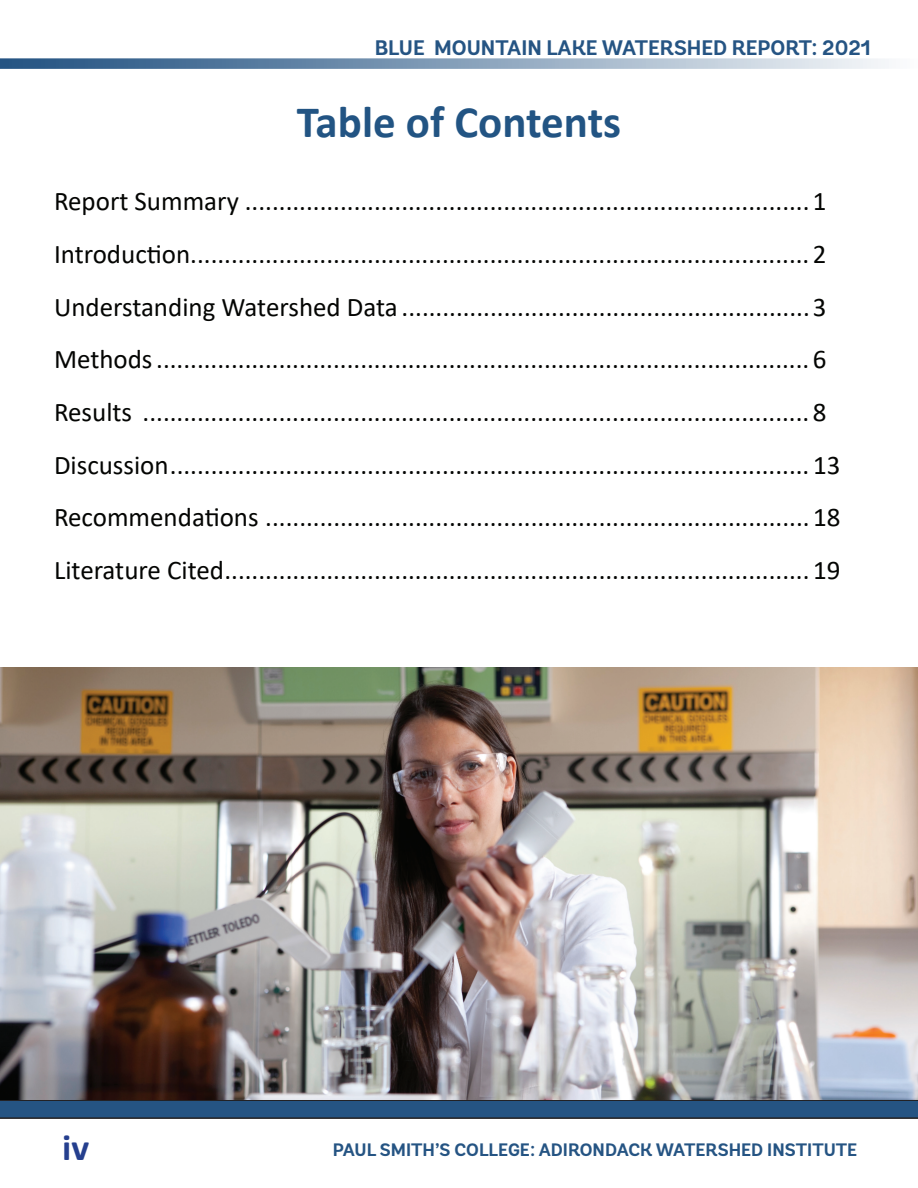
<style>
.page{position:relative;width:918px;height:1188px;background:#fff}
.page>*{position:absolute;margin:0;border:0;box-sizing:border-box;transform-origin:0 0}
.t1{font:700 45px "Calibri";color:#225483}
.t2{font:700 37.5px "Calibri";color:#253f8e}
.t3{font:27px/52.7px "Calibri";color:#040503}
.t4{font:700 21px "Andes";color:#255483}
.t5{font:700 18px "Andes";color:#255483}
</style>
<div class="page">
<svg style="left:0;top:1099px;width:918px;height:20px;background:#2b5178"></svg>
<svg style="left:0;top:58px;width:889px;height:11px;background:#8ba4bc"></svg>
<img style="left:0;top:668px;width:918px;height:431px">
<p class="t4" style="left:375px;top:34px;width:498px">BLUE MOUNTAIN LAKE WATERSHED REPORT: 2021</p>
<h1 class="t1" style="left:297px;top:91px;width:326px">Table of Contents</h1>
<p class="t3" style="left:54px;top:174px;width:788px">Report Summary ...................................................................................1<br>Introduction........................................................................................... 2<br>Understanding Watershed Data ............................................................3<br>Methods................................................................................................ 6<br>Results .................................................................................................. 8<br>Discussion.............................................................................................. 13<br>Recommendations ................................................................................18<br>Literature Cited...................................................................................... 19</p>
<h2 class="t2" style="left:62px;top:1121px;width:28px">iv</h2>
<p class="t5" style="left:333px;top:1139px;width:526px">PAUL SMITH’S COLLEGE: ADIRONDACK WATERSHED INSTITUTE</p>
</div>
